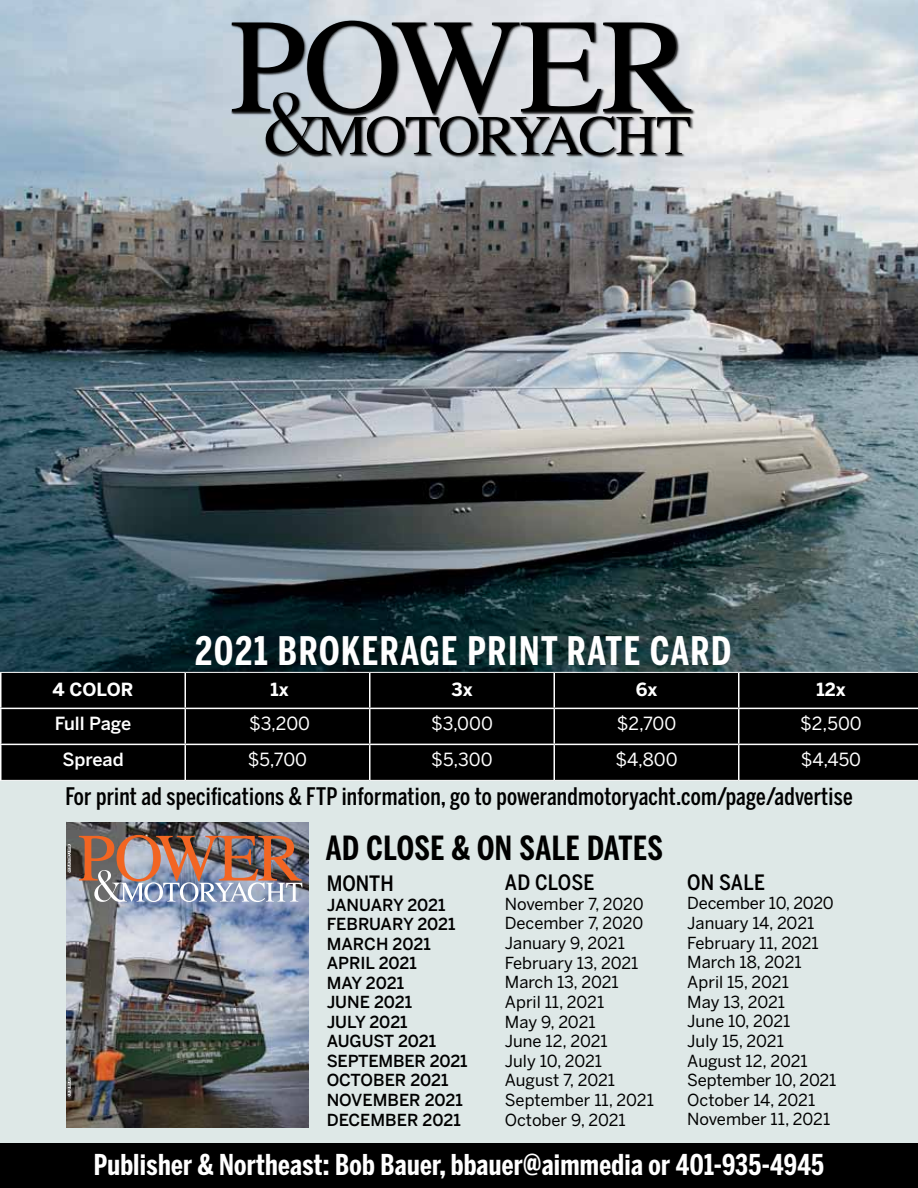
<style>
.page{position:relative;width:918px;height:1188px;background:#fff}
.page>*{position:absolute;margin:0;border:0;box-sizing:border-box;transform-origin:0 0}
.t1{font:700 39px "Benton Sans Comp";letter-spacing:.04em;color:#fff}
.t2{font:700 33px "Benton Sans Comp";color:#000}
.t3{font:700 28.5px "Benton Sans Comp";letter-spacing:.01em;color:#fff}
.t4{font:500 24px "Benton Sans Comp";letter-spacing:.01em;color:#000}
.t5{font:500 21px "Benton Sans Cond";color:#000}
.t6{font:18px "Benton Sans";color:#fff}
.t7{font:700 18px "Benton Sans";color:#fff}
.t8{font:500 18px "Benton Sans";color:#fff}
.t9{font:16.5px/19.6px "Benton Sans";color:#000}
.t10{font:500 16.5px/19.5px "Benton Sans";letter-spacing:-.01em;color:#000}
.t11{font:700 2.25px "Benton Sans";letter-spacing:-.015em;color:#000}
</style>
<div class="page">
<div style="left:0;top:777px;width:918px;height:411px;background:#dee8e7"></div>
<img style="left:0;top:0;width:918px;height:672px">
<div style="left:231px;top:20px;width:465px;height:140px;background:#000;opacity:.35"></div>
<img style="left:265px;top:155px;width:51px;height:2px">
<img style="left:316px;top:115px;width:377px;height:43px">
<svg style="left:232px;top:21px;width:459px;height:134px;background:#868a8e"></svg>
<div style="left:2px;top:673px;width:916px;height:107px;background:#000"></div>
<hr style="left:0;top:780px;width:185px;height:1px;background:#fff">
<hr style="left:185px;top:780px;width:185px;height:1px;background:#fff">
<hr style="left:370px;top:780px;width:184px;height:1px;background:#fff">
<hr style="left:554px;top:780px;width:185px;height:1px;background:#fff">
<hr style="left:739px;top:780px;width:179px;height:1px;background:#fff">
<hr style="left:184px;top:673px;width:2px;height:35px;background:#fff">
<hr style="left:369px;top:673px;width:1px;height:35px;background:#fff">
<hr style="left:554px;top:673px;width:1px;height:35px;background:#fff">
<hr style="left:738px;top:673px;width:2px;height:35px;background:#fff">
<hr style="left:0;top:708px;width:185px;height:1px;background:#fff">
<hr style="left:185px;top:708px;width:185px;height:1px;background:#fff">
<hr style="left:184px;top:709px;width:2px;height:35px;background:#fff">
<hr style="left:370px;top:708px;width:184px;height:1px;background:#fff">
<hr style="left:369px;top:709px;width:1px;height:35px;background:#fff">
<hr style="left:554px;top:708px;width:185px;height:1px;background:#fff">
<hr style="left:554px;top:709px;width:1px;height:35px;background:#fff">
<hr style="left:739px;top:708px;width:179px;height:1px;background:#fff">
<hr style="left:738px;top:709px;width:2px;height:35px;background:#fff">
<hr style="left:0;top:744px;width:185px;height:1px;background:#fff">
<hr style="left:0;top:745px;width:2px;height:35px;background:#fff">
<hr style="left:185px;top:744px;width:185px;height:1px;background:#fff">
<hr style="left:184px;top:745px;width:2px;height:35px;background:#fff">
<hr style="left:370px;top:744px;width:184px;height:1px;background:#fff">
<hr style="left:369px;top:745px;width:1px;height:35px;background:#fff">
<hr style="left:554px;top:744px;width:185px;height:1px;background:#fff">
<hr style="left:554px;top:745px;width:1px;height:35px;background:#fff">
<hr style="left:739px;top:744px;width:179px;height:1px;background:#fff">
<hr style="left:738px;top:745px;width:2px;height:35px;background:#fff">
<img style="left:66px;top:822px;width:243px;height:305px">
<svg style="left:67px;top:844px;width:4px;height:29px"></svg>
<svg style="left:67px;top:1078px;width:4px;height:19px"></svg>
<img style="left:79px;top:835px;width:223px;height:67px">
<svg style="left:66px;top:821px;width:7px;height:5px"></svg>
<svg style="left:66px;top:1124px;width:7px;height:4px"></svg>
<div style="left:0;top:1144px;width:918px;height:44px;background:#000"></div>
<h1 class="t1" style="left:195px;top:628px;width:535px">2021 BROKERAGE PRINT RATE CARD</h1>
<p class="t7" style="left:53px;top:678px;width:82px">4 COLOR</p>
<p class="t7" style="left:270px;top:678px;width:20px">1x</p>
<p class="t7" style="left:451px;top:678px;width:23px">3x</p>
<p class="t7" style="left:636px;top:678px;width:23px">6x</p>
<p class="t7" style="left:816px;top:678px;width:31px">12x</p>
<p class="t8" style="left:55px;top:713px;width:78px">Full Page</p>
<p class="t6" style="left:249px;top:713px;width:63px">$3,200</p>
<p class="t6" style="left:431px;top:713px;width:63px">$3,000</p>
<p class="t6" style="left:617px;top:713px;width:61px">$2,700</p>
<p class="t6" style="left:800px;top:713px;width:63px">$2,500</p>
<p class="t8" style="left:62px;top:749px;width:63px">Spread</p>
<p class="t6" style="left:248px;top:749px;width:61px">$5,700</p>
<p class="t6" style="left:431px;top:749px;width:63px">$5,300</p>
<p class="t6" style="left:615px;top:749px;width:64px">$4,800</p>
<p class="t6" style="left:801px;top:749px;width:62px">$4,450</p>
<h3 class="t4" style="left:65px;top:782px;width:789px">For print ad specifications &amp; FTP information, go to powerandmotoryacht.com/page/advertise</h3>
<p class="t11" style="left:70px;top:845px;width:29px;rotate:90deg">POWER &amp; MOTORYACHT</p>
<p class="t11" style="left:70px;top:1078px;width:20px;rotate:90deg">OCTOBER 2020</p>
<h2 class="t2" style="left:326px;top:829px;width:339px">Ad Close &amp; On Sale Dates</h2>
<p class="t5" style="left:327px;top:872px;width:69px">MONTH</p>
<p class="t10" style="left:327px;top:895px;width:142px">JANUARY 2021<br>FEBRUARY 2021<br>MARCH 2021<br>APRIL 2021<br>MAY 2021<br>JUNE 2021<br>JULY 2021<br>AUGUST 2021<br>SEPTEMBER 2021<br>OCTOBER 2021<br>NOVEMBER 2021<br>DECEMBER 2021</p>
<p class="t5" style="left:505px;top:870px;width:91px">AD CLOSE</p>
<p class="t9" style="left:505px;top:894px;width:151px">November 7, 2020<br>December 7, 2020<br>January 9, 2021<br>February 13, 2021<br>March 13, 2021<br>April 11, 2021<br>May 9, 2021<br>June 12, 2021<br>July 10, 2021<br>August 7, 2021<br>September 11, 2021<br>October 9, 2021</p>
<p class="t5" style="left:687px;top:870px;width:79px">ON SALE</p>
<p class="t9" style="left:687px;top:893px;width:151px">December 10, 2020<br>January 14, 2021<br>February 11, 2021<br>March 18, 2021<br>April 15, 2021<br>May 13, 2021<br>June 10, 2021<br>July 15, 2021<br>August 12, 2021<br>September 10, 2021<br>October 14, 2021<br>November 11, 2021</p>
<h3 class="t3" style="left:94px;top:1148px;width:732px">Publisher &amp; Northeast: Bob Bauer, bbauer@aimmedia or 401-935-4945</h3>
</div>
